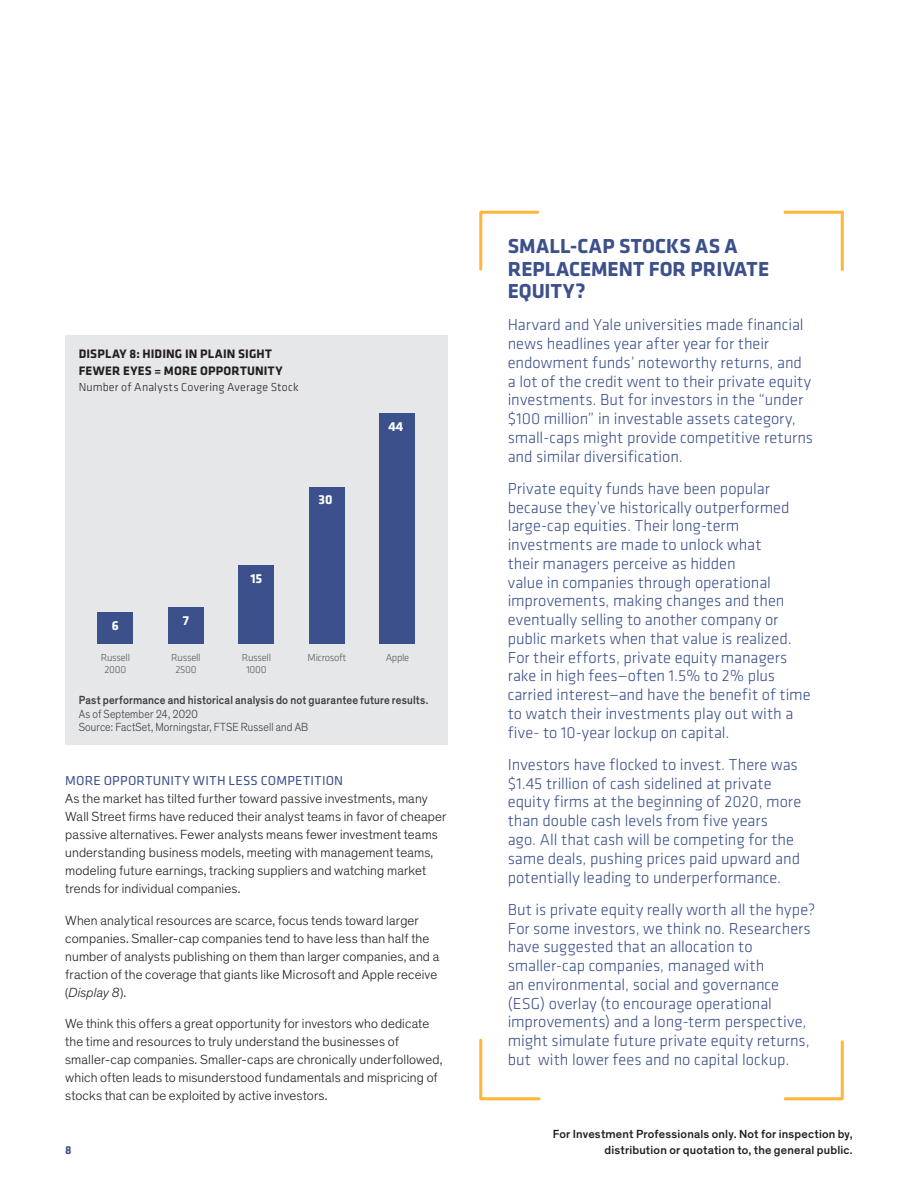
<style>
.page{position:relative;width:918px;height:1188px;background:#fff}
.page>*{position:absolute;margin:0;border:0;box-sizing:border-box;transform-origin:0 0}
.t1{font:700 21px/22.5px "Klavika";letter-spacing:.005em;color:#3c508b}
.t2{font:300 16.5px/18.8px "Klavika";color:#3c508b}
.t3{font:300 13.5px/18px "Theinhardt";letter-spacing:.01em;color:#231f20}
.t4{font:13.5px "Klavika";letter-spacing:.025em;color:#3c508b}
.t5{font:700 13.5px "Klavika";color:#fff}
.t6{font:700 12.75px/16.5px "Klavika";letter-spacing:.015em;color:#231f20}
.t7{font:500 12px/16.5px "Theinhardt";letter-spacing:.015em;color:#231f20;text-align:right}
.t8{font:500 12px "Theinhardt";letter-spacing:.015em;color:#3e3e3f;scale:.9 1}
.t9{font:300 12px/13.5px "Theinhardt";letter-spacing:.015em;color:#3e3e3f;scale:.9 1}
.t10{font:300 12px "Klavika";letter-spacing:.015em;color:#231f20}
.t11{font:700 12px "Klavika";color:#3c508b}
.t12{font:300 10.5px/12px "Klavika";letter-spacing:-.025em;color:#57585a;text-align:center}
.s1{font-style:italic}
</style>
<div class="page">
<svg style="left:783px;top:210px;width:61px;height:61px"></svg>
<svg style="left:783px;top:1040px;width:61px;height:61px"></svg>
<svg style="left:479px;top:210px;width:61px;height:61px"></svg>
<svg style="left:479px;top:1038px;width:62px;height:63px"></svg>
<div style="left:65px;top:335px;width:383px;height:410px;background:#e6e7e9"></div>
<div style="left:98px;top:612px;width:35px;height:31px;background:#3c508b"></div>
<div style="left:168px;top:607px;width:35px;height:36px;background:#3c508b"></div>
<div style="left:239px;top:565px;width:35px;height:78px;background:#3c508b"></div>
<div style="left:309px;top:487px;width:35px;height:156px;background:#3c508b"></div>
<div style="left:380px;top:413px;width:35px;height:230px;background:#3c508b"></div>
<p class="t6" style="left:79px;top:345px;width:205px">DISPLAY 8: HIDING IN PLAIN SIGHT<br>FEWER EYES = MORE OPPORTUNITY</p>
<p class="t10" style="left:79px;top:380px;width:221px">Number of Analysts Covering Average Stock</p>
<p class="t5" style="left:112px;top:616px;width:8px">6</p>
<p class="t5" style="left:183px;top:610px;width:8px">7</p>
<p class="t5" style="left:250px;top:569px;width:13px">15</p>
<p class="t5" style="left:318px;top:490px;width:16px">30</p>
<p class="t5" style="left:388px;top:417px;width:17px">44</p>
<p class="t12" style="left:101px;top:651px;width:31px">Russell<br>2000</p>
<p class="t12" style="left:171px;top:651px;width:31px">Russell<br>2500</p>
<p class="t12" style="left:242px;top:651px;width:31px">Russell<br>1000</p>
<p class="t12" style="left:308px;top:651px;width:40px">Microsoft</p>
<p class="t12" style="left:386px;top:651px;width:25px">Apple</p>
<p class="t8" style="left:79px;top:693px;width:390px">Past performance and historical analysis do not guarantee future results.</p>
<p class="t9" style="left:79px;top:707px;width:257px">As of September 24, 2020<br>Source: FactSet, Morningstar, FTSE Russell and AB</p>
<p class="t4" style="left:65px;top:772px;width:279px">MORE OPPORTUNITY WITH LESS COMPETITION</p>
<p class="t3" style="left:65px;top:790px;width:383px">As the market has tilted further toward passive investments, many Wall Street firms have reduced their analyst teams in favor of cheaper passive alternatives. Fewer analysts means fewer investment teams understanding business models, meeting with management teams, modeling future earnings, tracking suppliers and watching market trends for individual companies.</p>
<p class="t3" style="left:65px;top:911px;width:376px">When analytical resources are scarce, focus tends toward larger companies. Smaller-cap companies tend to have less than half the number of analysts publishing on them than larger companies, and a fraction of the coverage that giants like Microsoft and Apple receive (<span class="s1">Display 8</span>).</p>
<p class="t3" style="left:65px;top:1015px;width:379px">We think this offers a great opportunity for investors who dedicate the time and resources to truly understand the businesses of smaller-cap companies. Smaller-caps are chronically underfollowed, which often leads to misunderstood fundamentals and mispricing of stocks that can be exploited by active investors.</p>
<p class="t11" style="left:65px;top:1142px;width:8px">8</p>
<p class="t1" style="left:508px;top:234px;width:263px">SMALL-CAP STOCKS AS A<br>REPLACEMENT FOR PRIVATE<br>EQUITY?</p>
<p class="t2" style="left:508px;top:315px;width:307px">Harvard and Yale universities made financial news headlines year after year for their endowment funds’ noteworthy returns, and a lot of the credit went to their private equity investments. But for investors in the “under $100 million” in investable assets category, small-caps might provide competitive returns and similar diversification.</p>
<p class="t2" style="left:508px;top:479px;width:304px">Private equity funds have been popular because they’ve historically outperformed large-cap equities. Their long-term investments are made to unlock what<br>their managers perceive as hidden<br>value in companies through operational improvements, making changes and then eventually selling to another company or public markets when that value is realized.<br>For their efforts, private equity managers rake in high fees—often 1.5% to 2% plus carried interest—and have the benefit of time to watch their investments play out with a five- to 10-year lockup on capital.</p>
<p class="t2" style="left:508px;top:755px;width:295px">Investors have flocked to invest. There was $1.45 trillion of cash sidelined at private equity firms at the beginning of 2020, more than double cash levels from five years<br>ago. All that cash will be competing for the same deals, pushing prices paid upward and potentially leading to underperformance.</p>
<p class="t2" style="left:508px;top:900px;width:309px">But is private equity really worth all the hype?<br>For some investors, we think no. Researchers have suggested that an allocation to smaller-cap companies, managed with<br>an environmental, social and governance (ESG) overlay (to encourage operational improvements) and a long-term perspective, might simulate future private equity returns, but with lower fees and no capital lockup.</p>
<p class="t7" style="left:553px;top:1126px;width:302px">For Investment Professionals only. Not for inspection by, distribution or quotation to, the general public.</p>
</div>
